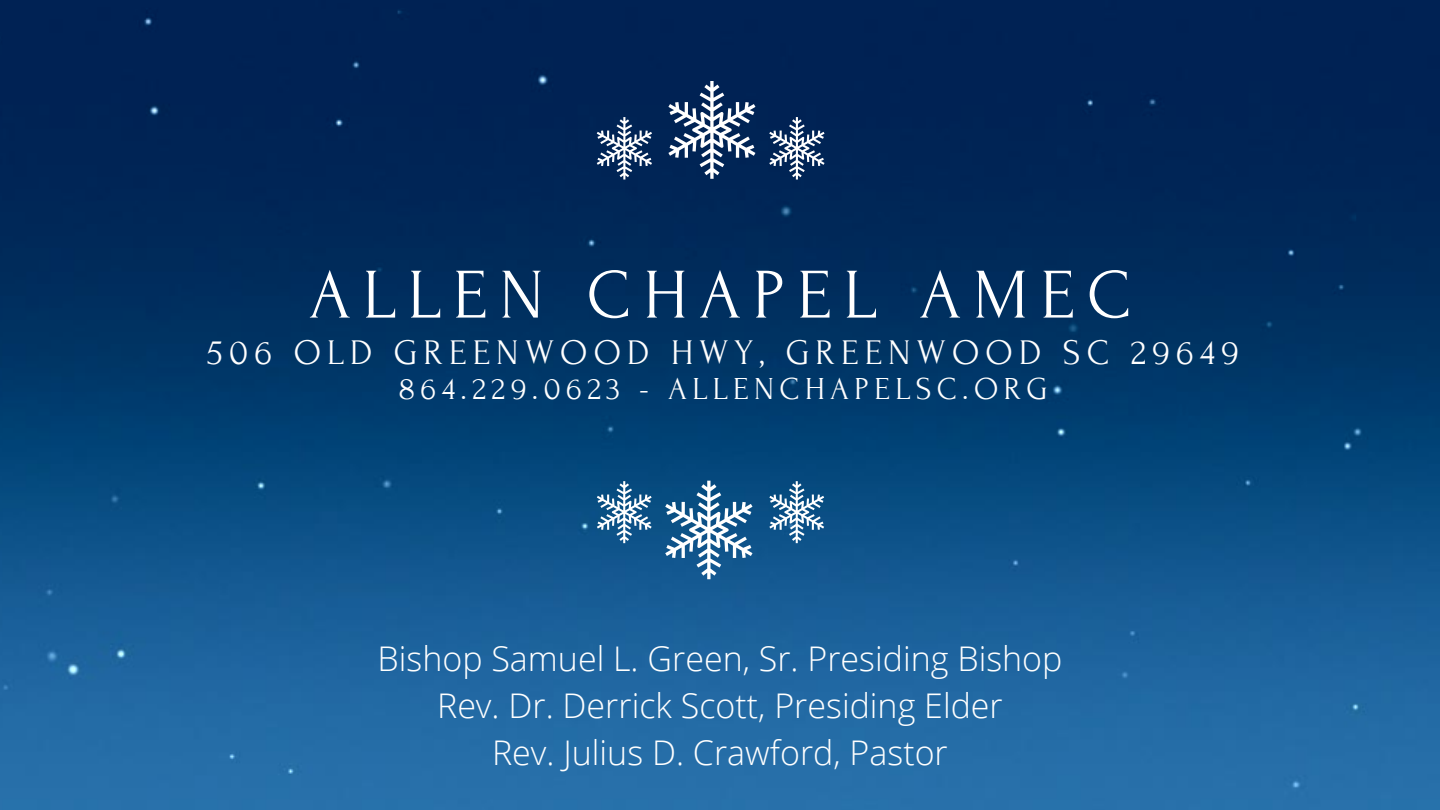
<style>
.page{position:relative;width:1440px;height:810px;background:#fff}
.page>*{position:absolute;margin:0;border:0;box-sizing:border-box;transform-origin:0 0}
.t1{font:71px "Forum";letter-spacing:.17em;color:#fff}
.t2{font:36px "Forum";letter-spacing:.17em;color:#fff}
.t3{font:300 34px "Open Sans";color:#fff}
.t4{font:32px "Forum";letter-spacing:.17em;color:#fff}
</style>
<div class="page">
<img style="left:0;top:0;width:1440px;height:810px">
<svg style="left:668px;top:81px;width:87px;height:98px"></svg>
<svg style="left:769px;top:117px;width:56px;height:63px"></svg>
<svg style="left:597px;top:117px;width:55px;height:63px"></svg>
<svg style="left:665px;top:481px;width:88px;height:98px"></svg>
<svg style="left:597px;top:481px;width:55px;height:62px"></svg>
<svg style="left:769px;top:481px;width:55px;height:62px"></svg>
<p class="t1" style="left:309px;top:257px;width:824px">ALLEN CHAPEL AMEC</p>
<p class="t2" style="left:207px;top:333px;width:1033px">506 OLD GREENWOOD HWY, GREENWOOD SC 29649</p>
<p class="t4" style="left:399px;top:371px;width:650px">864.229.0623 - ALLENCHAPELSC.ORG</p>
<p class="t3" style="left:378px;top:634px;width:686px">Bishop Samuel L. Green, Sr. Presiding Bishop</p>
<p class="t3" style="left:437px;top:682px;width:567px">Rev. Dr. Derrick Scott, Presiding Elder</p>
<p class="t3" style="left:492px;top:729px;width:457px">Rev. Julius D. Crawford, Pastor</p>
</div>
